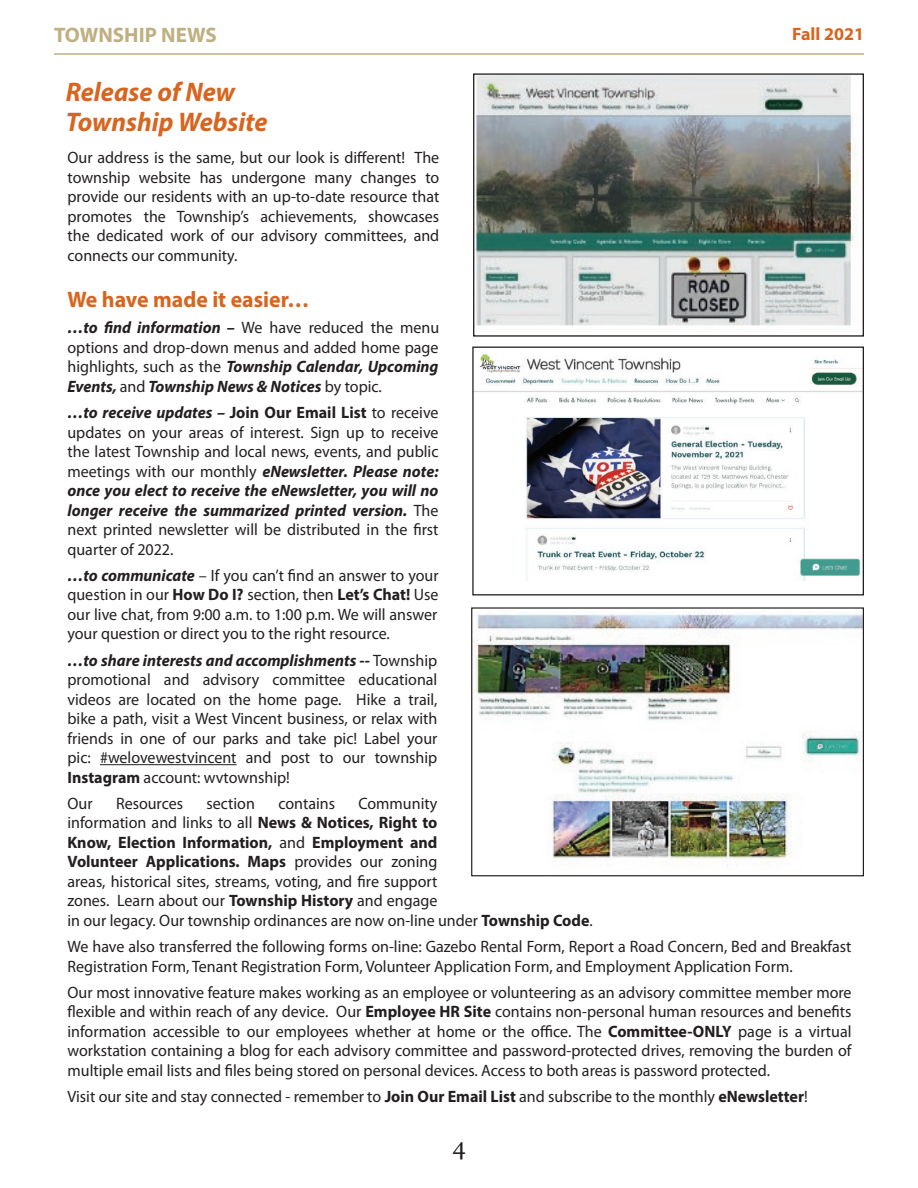
<style>
.page{position:relative;width:918px;height:1188px;background:#fff}
.page>*{position:absolute;margin:0;border:0;box-sizing:border-box;transform-origin:0 0}
.t1{font:28.5px "Minion Pro";color:#231f20}
.t2{font:italic 700 27px/30px "Myriad Pro";color:#d8651f}
.t3{font:700 22.5px "Myriad Pro";color:#d8651f}
.t4{font:700 21px "Myriad Pro";color:#bfaf81}
.t5{font:700 18px "Myriad Pro";color:#d8651f}
.t6{font:16.5px/19.5px "Myriad Pro";color:#231f20;text-align:justify}
.s1{font-weight:700;font-style:italic}
.s2{font-weight:700}
</style>
<div class="page">
<hr style="left:100px;top:764px;width:137px;height:1px;background:#231f20">
<img style="left:475px;top:75px;width:381px;height:251px">
<div style="left:473px;top:73px;width:391px;height:264px;border:1px solid #231f20"></div>
<img style="left:474px;top:354px;width:388px;height:226px">
<div style="left:472px;top:347px;width:392px;height:248px;border:1px solid #231f20"></div>
<img style="left:473px;top:610px;width:389px;height:255px">
<div style="left:471px;top:607px;width:393px;height:269px;border:1px solid #231f20"></div>
<hr style="left:54px;top:53px;width:810px;height:2px;background:#bfaf81">
<p class="t4" style="left:54px;top:21px;width:164px">TOWNSHIP NEWS</p>
<p class="t5" style="left:792px;top:22px;width:73px">Fall 2021</p>
<p class="t2" style="left:66px;top:76px;width:203px">Release of New<br>Township Website</p>
<p class="t6" style="left:68px;top:147px;width:373px">Our address is the same, but our look is different! The township website has undergone many changes to provide our residents with an up-to-date resource that promotes the Township’s achievements, showcases the dedicated work of our advisory committees, and connects our community.</p>
<p class="t3" style="left:68px;top:285px;width:243px">We have made it easier…</p>
<p class="t6" style="left:68px;top:318px;width:373px"><span class="s1">…to find information –</span> We have reduced the menu options and drop-down menus and added home page highlights, such as the <span class="s1">Township Calendar, Upcoming Events,</span> and <span class="s1">Township News &amp; Notices</span> by topic.</p>
<p class="t6" style="left:68px;top:402px;width:373px"><span class="s1">…to receive updates –</span> <span class="s2">Join Our Email List</span> to receive updates on your areas of interest. Sign up to receive the latest Township and local news, events, and public meetings with our monthly <span class="s1">eNewsletter. Please note: once you elect to receive the eNewsletter, you will no longer receive the summarized printed version.</span> The next printed newsletter will be distributed in the first quarter of 2022.</p>
<p class="t6" style="left:68px;top:565px;width:373px"><span class="s1">…to communicate</span> – If you can’t find an answer to your question in our <span class="s2">How Do I?</span> section, then <span class="s2">Let’s Chat!</span> Use our live chat, from 9:00 a.m. to 1:00 p.m. We will answer your question or direct you to the right resource.</p>
<p class="t6" style="left:68px;top:650px;width:371px"><span class="s1">…to share interests and accomplishments --</span> Township promotional and advisory committee educational videos are located on the home page. Hike a trail, bike a path, visit a West Vincent business, or relax with friends in one of our parks and take pic! Label your pic: #welovewestvincent and post to our township <span class="s2">Instagram</span> account: wvtownship!</p>
<p class="t6" style="left:68px;top:793px;width:27px">Our</p>
<p class="t6" style="left:116px;top:793px;width:69px">Resources</p>
<p class="t6" style="left:207px;top:793px;width:50px">section</p>
<p class="t6" style="left:278px;top:793px;width:58px">contains</p>
<p class="t6" style="left:68px;top:793px;width:527px;text-align:left;text-indent:291px">Community<br>information and links to all <span class="s2">News &amp; Notices, Right to<br>Know, Election Information,</span> and <span class="s2">Employment and<br>Volunteer Applications. Maps</span> provides our zoning<br>areas, historical sites, streams, voting, and fire support<br>zones. Learn about our <span class="s2">Township History</span> and engage<br>in our legacy. Our township ordinances are now on-line under <span class="s2">Township Code</span>.</p>
<p class="t6" style="left:68px;top:936px;width:786px">We have also transferred the following forms on-line: Gazebo Rental Form, Report a Road Concern, Bed and Breakfast<br>Registration Form, Tenant Registration Form, Volunteer Application Form, and Employment Application Form.</p>
<p class="t6" style="left:68px;top:982px;width:786px">Our most innovative feature makes working as an employee or volunteering as an advisory committee member more flexible and within reach of any device. Our <span class="s2">Employee HR Site</span> contains non-personal human resources and benefits information accessible to our employees whether at home or the office. The <span class="s2">Committee-ONLY</span> page is a virtual workstation containing a blog for each advisory committee and password-protected drives, removing the burden of multiple email lists and files being stored on personal devices. Access to both areas is password protected.</p>
<p class="t6" style="left:68px;top:1086px;width:742px">Visit our site and stay connected - remember to <span class="s2">Join Our Email List</span> and subscribe to the monthly <span class="s2">eNewsletter</span>!</p>
<p class="t1" style="left:452px;top:1127px;width:15px">4</p>
</div>
